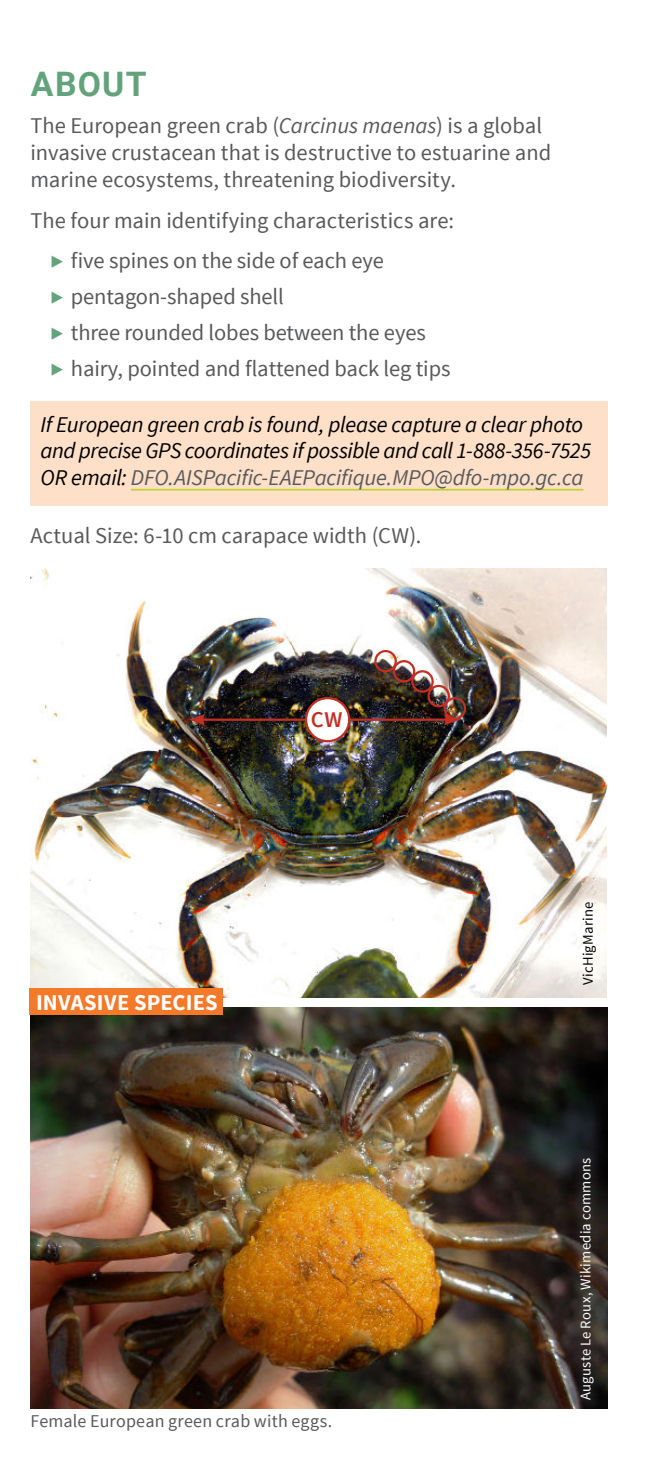
<style>
.page{position:relative;width:648px;height:1458px;background:#fff}
.page>*{position:absolute;margin:0;border:0;box-sizing:border-box;transform-origin:0 0}
.t1{font:700 33.75px "Roboto";letter-spacing:.04em;color:#63a37b}
.t2{font:22.5px/27px "Source Sans Pro";color:#58595b}
.t3{font:italic 22.5px/26.6px "Source Sans Pro";letter-spacing:-.01em;color:#000}
.t4{font:700 22.5px "Source Sans Pro";letter-spacing:.01em;color:#fff}
.t5{font:600 22.5px "Source Sans Pro";color:#c32f23}
.t6{font:18px "Source Sans Pro";letter-spacing:.01em;color:#58595b}
.t7{font:14.62px "Source Sans Pro";letter-spacing:.02em;color:#fff}
.t8{font:14.62px "Source Sans Pro";letter-spacing:.015em;color:#000}
.s1{font-style:italic}
.s2{color:#63a37b}
.s3{color:#58595b}
</style>
<div class="page">
<img style="left:30px;top:569px;width:576px;height:428px">
<div style="left:374px;top:650px;width:23px;height:22px;border:2px solid #c32f23;border-radius:50%"></div>
<div style="left:393px;top:660px;width:22px;height:23px;border:2px solid #c32f23;border-radius:50%"></div>
<div style="left:411px;top:670px;width:23px;height:23px;border:2px solid #c32f23;border-radius:50%"></div>
<div style="left:427px;top:685px;width:23px;height:22px;border:2px solid #c32f23;border-radius:50%"></div>
<div style="left:444px;top:697px;width:22px;height:23px;border:2px solid #c32f23;border-radius:50%"></div>
<hr style="left:202px;top:719px;width:246px;height:2px;background:#c32f23">
<svg style="left:189px;top:714px;width:16px;height:11px"></svg>
<svg style="left:444px;top:714px;width:16px;height:11px"></svg>
<div style="left:306px;top:698px;width:43px;height:43px;background:#fff;border-radius:50%"></div>
<div style="left:305px;top:697px;width:45px;height:45px;border:2px solid #c32f23;border-radius:50%"></div>
<div style="left:30px;top:401px;width:578px;height:104px;background:#fee0c9"></div>
<hr style="left:131px;top:489px;width:452px;height:2px;background:#bfd22b">
<img style="left:30px;top:1008px;width:578px;height:400px">
<div style="left:570px;top:1149px;width:34px;height:261px;background:#58595b;opacity:.5"></div>
<div style="left:30px;top:989px;width:193px;height:26px;background:#f47929"></div>
<h1 class="t1" style="left:31px;top:71px;width:117px">ABOUT</h1>
<p class="t2" style="left:30px;top:114px;width:523px">The European green crab (<span class="s1">Carcinus maenas</span>) is a global invasive crustacean that is destructive to estuarine and marine ecosystems, threatening biodiversity.</p>
<p class="t2" style="left:51px;top:202px;width:405px;line-height:40.5px;text-indent:-20px">The four main identifying characteristics are: <span class="s2">▶</span> five spines on the side of each eye</p>
<p class="t2" style="left:51px;top:281px;width:401px;line-height:36px"><span class="s2">▶</span> pentagon-shaped shell<br><span class="s2">▶</span> three rounded lobes between the eyes<br><span class="s2">▶</span> hairy, pointed and flattened back leg tips</p>
<p class="t3" style="left:41px;top:413px;width:552px">If European green crab is found, please capture a clear photo and precise GPS coordinates if possible and call 1-888-356-7525<br>OR email: <span class="s3">DFO.AISPacific-EAEPacifique.MPO@dfo-mpo.gc.ca</span></p>
<p class="t2" style="left:30px;top:523px;width:393px">Actual Size: 6-10 cm carapace width (CW).</p>
<p class="t5" style="left:311px;top:706px;width:33px">CW</p>
<p class="t4" style="left:36px;top:994px;width:183px">INVASIVE SPECIES</p>
<p class="t6" style="left:30px;top:1414px;width:303px">Female European green crab with eggs.</p>
<p class="t8" style="left:582px;top:985px;width:85px;rotate:-90deg">VicHigMarine</p>
<p class="t7" style="left:580px;top:1400px;width:244px;rotate:-90deg">Auguste Le Roux, Wikimedia commons</p>
</div>
